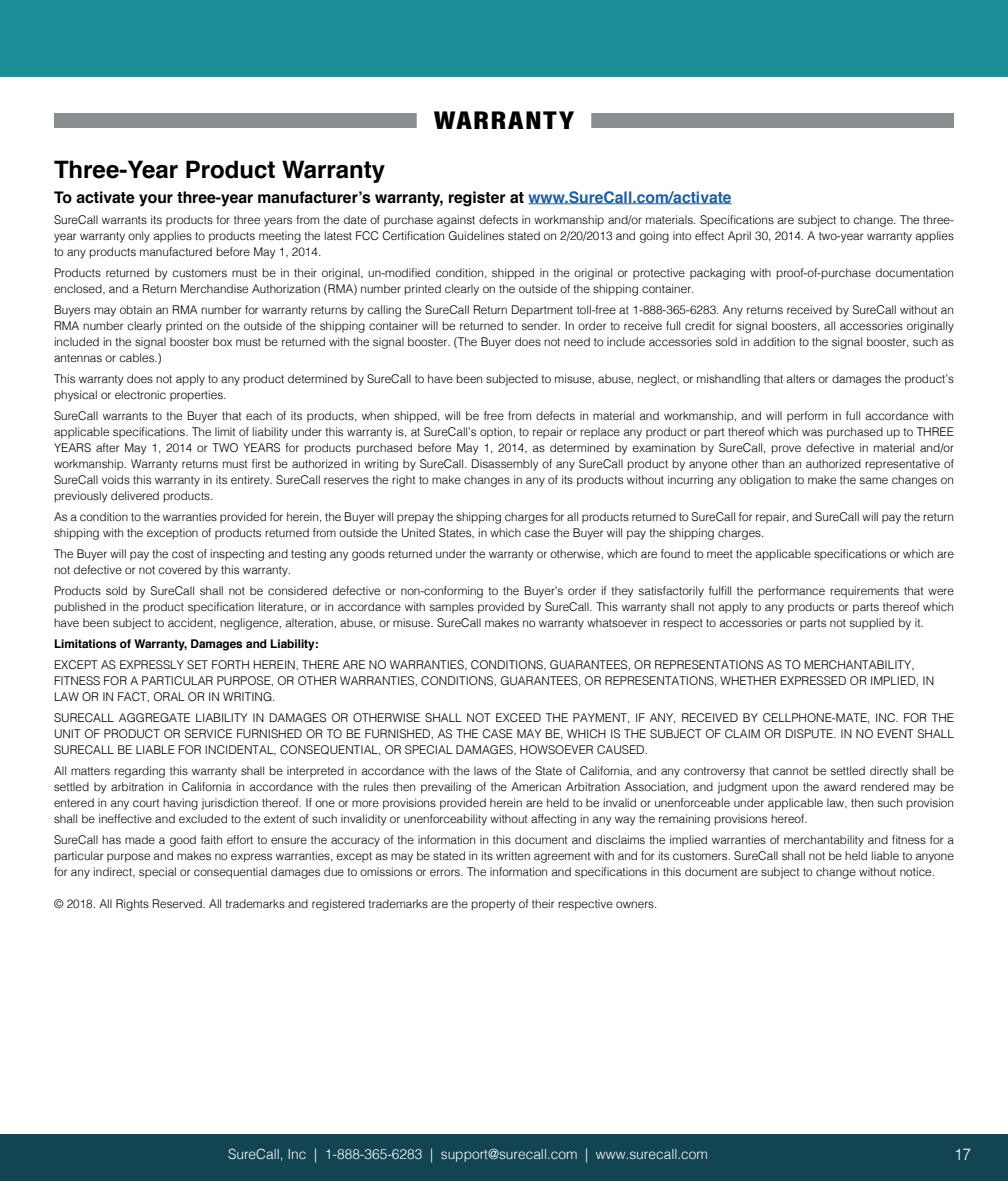
<style>
.page{position:relative;width:1008px;height:1181px;background:#fff}
.page>*{position:absolute;margin:0;border:0;box-sizing:border-box;transform-origin:0 0}
.Main_section_heading{font:900 26px "Acumin Pro Cond";letter-spacing:.045em;color:#000;scale:1.2 1}
.section_heading{font:700 24px "Helvetica";color:#000}
.small_type{font:700 16px "Helvetica";color:#000}
.t1{font:300 16px "Helvetica";color:#fff}
.t2{font:300 14px "Helvetica";color:#fff}
.small_type-2{font:300 12px/16px "Helvetica";color:#000;text-align:justify}
.small_type-3{font:700 12px "Helvetica";color:#000}
.s1{color:#215e9e}
</style>
<div class="page">
<div style="left:0;top:1135px;width:1008px;height:46px;background:#134452"></div>
<div style="left:0;top:0;width:1008px;height:77px;background:#198e99"></div>
<div style="left:54px;top:113px;width:900px;height:15px;background:#8b8e90"></div>
<div style="left:417px;top:102px;width:174px;height:38px;background:#fff"></div>
<hr style="left:528px;top:203px;width:204px;height:1px;background:#215e9e">
<h1 class="Main_section_heading" style="left:434px;top:103px;width:118px">WARRANTY</h1>
<p class="section_heading" style="left:54px;top:150px;width:333px">Three-Year Product Warranty</p>
<p class="small_type" style="left:54px;top:184px;width:679px">To activate your three-year manufacturer’s warranty, register at <span class="s1">www.SureCall.com/activate</span></p>
<p class="small_type-2" style="left:54px;top:210px;width:902px">SureCall warrants its products for three years from the date of purchase against defects in workmanship and/or materials. Specifications are subject to change. The three&shy;year warranty only applies to products meeting the latest FCC Certification Guidelines stated on 2/20/2013 and going into effect April 30, 2014. A two-year warranty applies to any products manufactured before May 1, 2014.</p>
<p class="small_type-2" style="left:54px;top:264px;width:902px">Products returned by customers must be in their original, un-modified condition, shipped in the original or protective packaging with proof-of-purchase documentation enclosed, and a Return Merchandise Authorization (RMA) number printed clearly on the outside of the shipping container.</p>
<p class="small_type-2" style="left:54px;top:301px;width:902px">Buyers may obtain an RMA number for warranty returns by calling the SureCall Return Department toll-free at 1-888-365-6283. Any returns received by SureCall without an RMA number clearly printed on the outside of the shipping container will be returned to sender. In order to receive full credit for signal boosters, all accessories originally included in the signal booster box must be returned with the signal booster. (The Buyer does not need to include accessories sold in addition to the signal booster, such as antennas or cables.)</p>
<p class="small_type-2" style="left:54px;top:370px;width:902px">This warranty does not apply to any product determined by SureCall to have been subjected to misuse, abuse, neglect, or mishandling that alters or damages the product’s physical or electronic properties.</p>
<p class="small_type-2" style="left:54px;top:407px;width:902px">SureCall warrants to the Buyer that each of its products, when shipped, will be free from defects in material and workmanship, and will perform in full accordance with applicable specifications. The limit of liability under this warranty is, at SureCall’s option, to repair or replace any product or part thereof which was purchased up to THREE YEARS after May 1, 2014 or TWO YEARS for products purchased before May 1, 2014, as determined by examination by SureCall, prove defective in material and/or workmanship. Warranty returns must first be authorized in writing by SureCall. Disassembly of any SureCall product by anyone other than an authorized representative of SureCall voids this warranty in its entirety. SureCall reserves the right to make changes in any of its products without incurring any obligation to make the same changes on previously delivered products.</p>
<p class="small_type-2" style="left:54px;top:508px;width:902px">As a condition to the warranties provided for herein, the Buyer will prepay the shipping charges for all products returned to SureCall for repair, and SureCall will pay the return shipping with the exception of products returned from outside the United States, in which case the Buyer will pay the shipping charges.</p>
<p class="small_type-2" style="left:54px;top:545px;width:902px">The Buyer will pay the cost of inspecting and testing any goods returned under the warranty or otherwise, which are found to meet the applicable specifications or which are not defective or not covered by this warranty.</p>
<p class="small_type-2" style="left:54px;top:582px;width:902px">Products sold by SureCall shall not be considered defective or non-conforming to the Buyer’s order if they satisfactorily fulfill the performance requirements that were published in the product specification literature, or in accordance with samples provided by SureCall. This warranty shall not apply to any products or parts thereof which have been subject to accident, negligence, alteration, abuse, or misuse. SureCall makes no warranty whatsoever in respect to accessories or parts not supplied by it.</p>
<p class="small_type-3" style="left:54px;top:634px;width:266px">Limitations of Warranty, Damages and Liability:</p>
<p class="small_type-2" style="left:54px;top:656px;width:882px;text-align:left">EXCEPT AS EXPRESSLY SET FORTH HEREIN, THERE ARE NO WARRANTIES, CONDITIONS, GUARANTEES, OR REPRESENTATIONS AS TO MERCHANTABILITY,<br>FITNESS FOR A PARTICULAR PURPOSE, OR OTHER WARRANTIES, CONDITIONS, GUARANTEES, OR REPRESENTATIONS, WHETHER EXPRESSED OR IMPLIED, IN<br>LAW OR IN FACT, ORAL OR IN WRITING.</p>
<p class="small_type-2" style="left:54px;top:709px;width:902px">SURECALL AGGREGATE LIABILITY IN DAMAGES OR OTHERWISE SHALL NOT EXCEED THE PAYMENT, IF ANY, RECEIVED BY CELLPHONE-MATE, INC. FOR THE UNIT OF PRODUCT OR SERVICE FURNISHED OR TO BE FURNISHED, AS THE CASE MAY BE, WHICH IS THE SUBJECT OF CLAIM OR DISPUTE. IN NO EVENT SHALL SURECALL BE LIABLE FOR INCIDENTAL, CONSEQUENTIAL, OR SPECIAL DAMAGES, HOWSOEVER CAUSED.</p>
<p class="small_type-2" style="left:54px;top:762px;width:902px">All matters regarding this warranty shall be interpreted in accordance with the laws of the State of California, and any controversy that cannot be settled directly shall be settled by arbitration in California in accordance with the rules then prevailing of the American Arbitration Association, and judgment upon the award rendered may be entered in any court having jurisdiction thereof. If one or more provisions provided herein are held to be invalid or unenforceable under applicable law, then such provision shall be ineffective and excluded to the extent of such invalidity or unenforceability without affecting in any way the remaining provisions hereof.</p>
<p class="small_type-2" style="left:54px;top:831px;width:902px">SureCall has made a good faith effort to ensure the accuracy of the information in this document and disclaims the implied warranties of merchantability and fitness for a particular purpose and makes no express warranties, except as may be stated in its written agreement with and for its customers. SureCall shall not be held liable to anyone for any indirect, special or consequential damages due to omissions or errors. The information and specifications in this document are subject to change without notice.</p>
<p class="small_type-2" style="left:54px;top:895px;width:605px">© 2018. All Rights Reserved. All trademarks and registered trademarks are the property of their respective owners.</p>
<p class="t2" style="left:228px;top:1142px;width:481px">SureCall, Inc | 1-888-365-6283 | support@surecall.com | www.surecall.com</p>
<h3 class="t1" style="left:954px;top:1141px;width:19px">17</h3>
</div>
